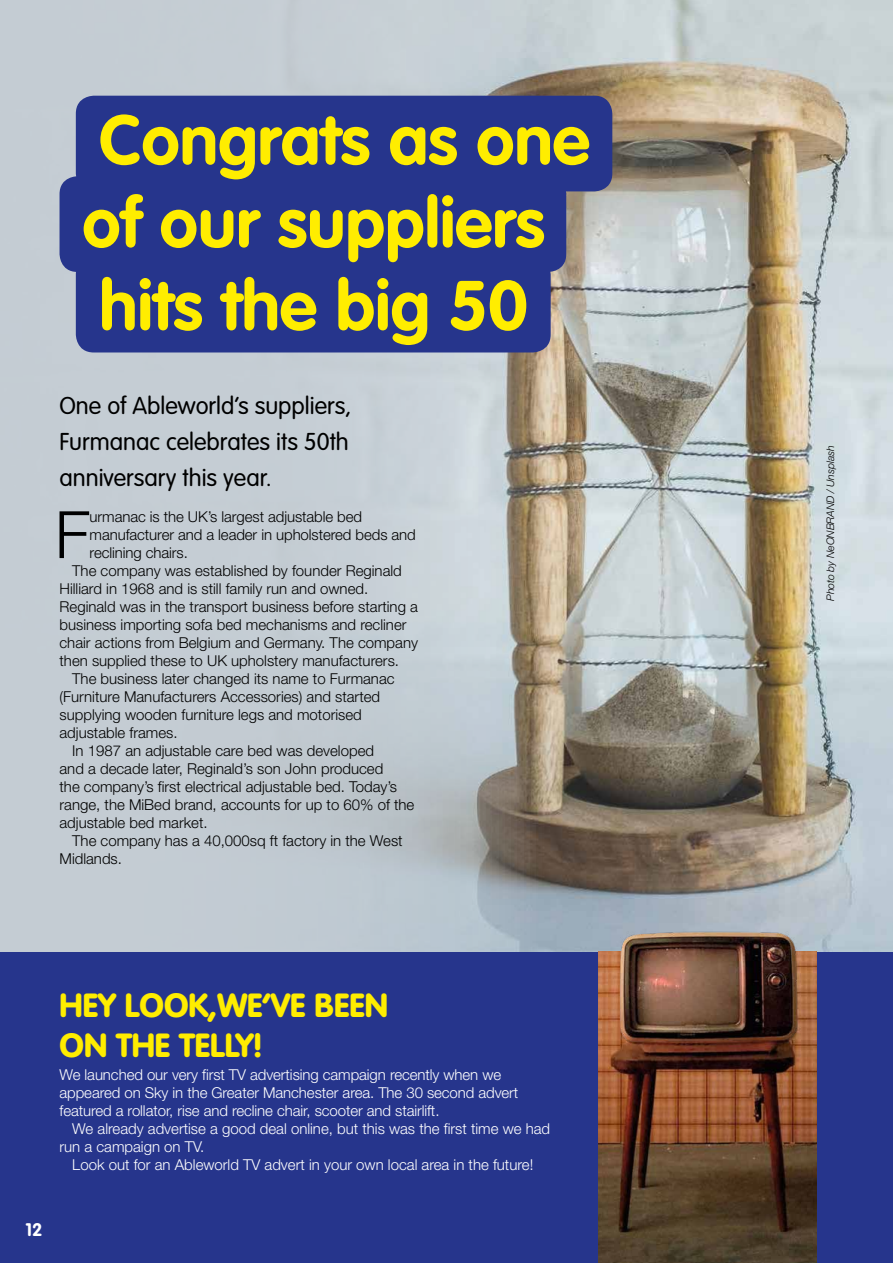
<style>
.page{position:relative;width:893px;height:1263px;background:#fff}
.page>*{position:absolute;margin:0;border:0;box-sizing:border-box;transform-origin:0 0}
.t1{font:700 69px/82.8px "VAG Rounded";color:#ffed00}
.t2{font:300 65.4px "Helvetica Neue LT";color:#000}
.t3{font:900 33px/39.6px "VAG Rounded";color:#ffed00}
.t4{font:300 24px/36px "VAG Rounded";color:#000;text-align:justify}
.t5{font:700 18px "VAG Rounded";color:#fff}
.t6{font:300 15px "Helvetica Neue LT";color:#000}
.t7{font:300 15px/18px "Helvetica Neue LT";letter-spacing:-.005em;color:#fff}
.t8{font:italic 300 10.5px "Helvetica Neue LT";letter-spacing:-.015em;color:#000}
</style>
<div class="page">
<div style="left:0;top:951px;width:893px;height:312px;background:#26358c"></div>
<img style="left:0;top:0;width:893px;height:951px">
<div style="left:76px;top:96px;width:536px;height:95px;background:#26358c;border-radius:18px"></div>
<div style="left:76px;top:257px;width:475px;height:95px;background:#26358c;border-radius:18px"></div>
<div style="left:60px;top:176px;width:506px;height:96px;background:#26358c;border-radius:18px"></div>
<img style="left:598px;top:915px;width:218px;height:348px">
<h1 class="t1" style="left:82px;top:98px;width:509px">Congrats as one of our suppliers hits the big 50</h1>
<h3 class="t4" style="left:60px;top:388px;width:293px">One of Ableworld’s suppliers, Furmanac celebrates its 50th anniversary this year.</h3>
<h2 class="t2" style="left:55px;top:495px;width:37px">F</h2>
<p class="t6" style="left:90px;top:507px;width:274px">urmanac is the UK’s largest adjustable bed</p>
<p class="t6" style="left:90px;top:525px;width:328px">manufacturer and a leader in upholstered beds and</p>
<p class="t6" style="left:90px;top:543px;width:100px">reclining chairs.</p>
<p class="t6" style="left:72px;top:561px;width:331px">The company was established by founder Reginald</p>
<p class="t6" style="left:60px;top:579px;width:310px">Hilliard in 1968 and is still family run and owned.</p>
<p class="t6" style="left:60px;top:597px;width:360px">Reginald was in the transport business before starting a</p>
<p class="t6" style="left:60px;top:615px;width:348px">business importing sofa bed mechanisms and recliner</p>
<p class="t6" style="left:60px;top:633px;width:360px">chair actions from Belgium and Germany. The company</p>
<p class="t6" style="left:60px;top:651px;width:341px">then supplied these to UK upholstery manufacturers.</p>
<p class="t6" style="left:72px;top:669px;width:324px">The business later changed its name to Furmanac</p>
<p class="t6" style="left:60px;top:687px;width:322px">(Furniture Manufacturers Accessories) and started</p>
<p class="t6" style="left:60px;top:705px;width:304px">supplying wooden furniture legs and motorised</p>
<p class="t6" style="left:60px;top:723px;width:120px">adjustable frames.</p>
<p class="t6" style="left:72px;top:741px;width:303px">In 1987 an adjustable care bed was developed</p>
<p class="t6" style="left:60px;top:759px;width:325px">and a decade later, Reginald’s son John produced</p>
<p class="t6" style="left:60px;top:777px;width:339px">the company’s first electrical adjustable bed. Today’s</p>
<p class="t6" style="left:60px;top:795px;width:356px">range, the MiBed brand, accounts for up to 60% of the</p>
<p class="t6" style="left:60px;top:813px;width:150px">adjustable bed market.</p>
<p class="t6" style="left:72px;top:831px;width:332px">The company has a 40,000sq ft factory in the West</p>
<p class="t6" style="left:60px;top:849px;width:64px">Midlands.</p>
<h3 class="t3" style="left:60px;top:985px;width:330px">HEY LOOK,WE’VE BEEN<br>ON THE TELLY!</h3>
<p class="t7" style="left:60px;top:1065px;width:460px">We launched our very first TV advertising campaign recently when we appeared on Sky in the Greater Manchester area. The 30 second advert featured a rollator, rise and recline chair, scooter and stairlift.</p>
<p class="t7" style="left:60px;top:1119px;width:492px;text-indent:13px">We already advertise a good deal online, but this was the first time we had run a campaign on TV.</p>
<p class="t7" style="left:72px;top:1155px;width:463px">Look out for an Ableworld TV advert in your own local area in the future!</p>
<p class="t5" style="left:26px;top:1219px;width:18px">12</p>
<p class="t8" style="left:824px;top:601px;width:157px;rotate:-90deg">Photo by NeONBRAND / Unsplash</p>
</div>
